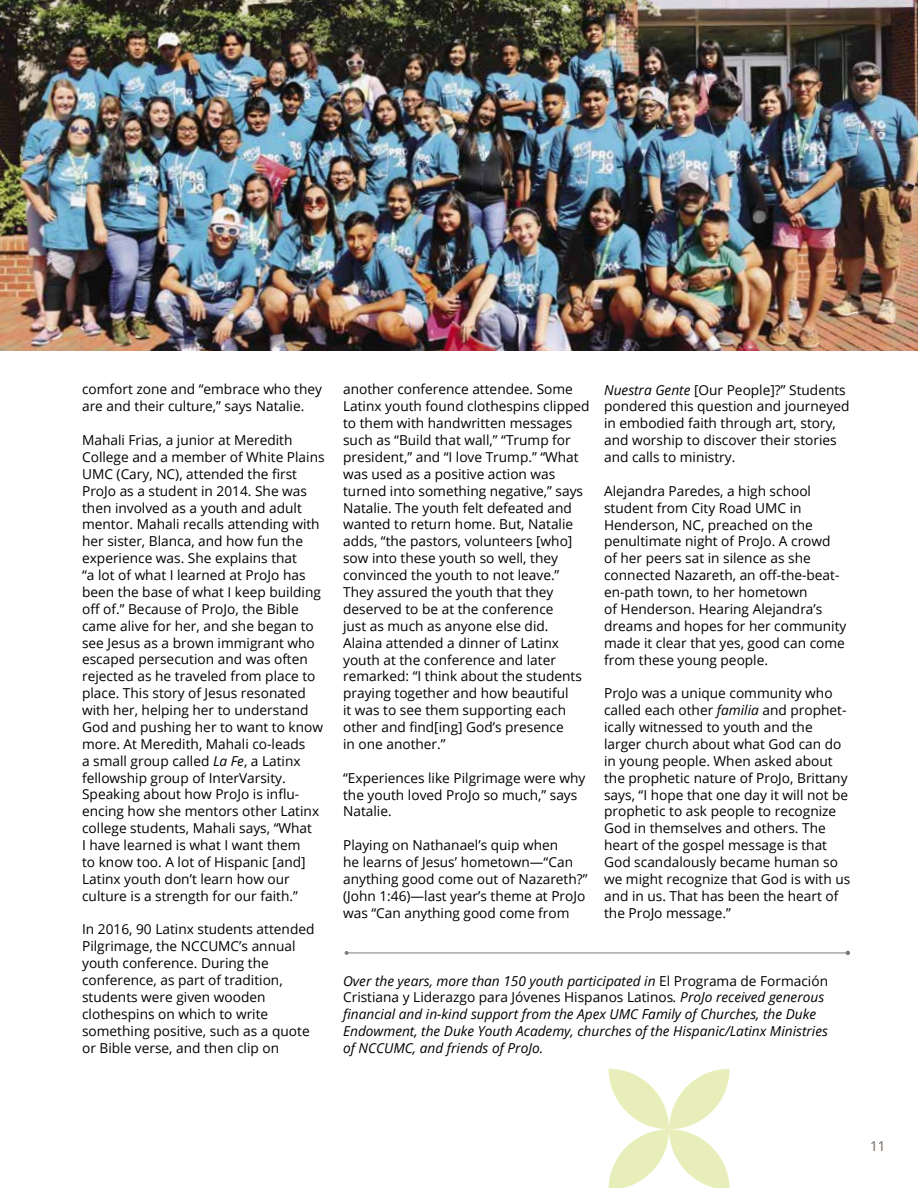
<style>
.page{position:relative;width:918px;height:1188px;background:#fff}
.page>*{position:absolute;margin:0;border:0;box-sizing:border-box;transform-origin:0 0}
.t1{font:13.65px/17px "Open Sans";color:#000}
.t2{font:italic 13.65px/17px "Open Sans";color:#000}
.t3{font:13.5px "Open Sans";color:#6d6156}
.s1{font-style:italic}
.s2{font-style:normal}
</style>
<div class="page">
<img style="left:0;top:0;width:918px;height:351px">
<hr style="left:347px;top:953px;width:501px;height:1px;background:#7d7d7d">
<svg style="left:345px;top:951px;width:4px;height:4px"></svg>
<svg style="left:846px;top:951px;width:4px;height:4px"></svg>
<svg style="left:609px;top:1069px;width:121px;height:119px"></svg>
<p class="t1" style="left:82px;top:381px;width:241px">comfort zone and “embrace who they are and their culture,” says Natalie.</p>
<p class="t1" style="left:82px;top:431px;width:244px">Mahali Frias, a junior at Meredith College and a member of White Plains UMC (Cary, NC), attended the first ProJo as a student in 2014. She was then involved as a youth and adult mentor. Mahali recalls attending with her sister, Blanca, and how fun the experience was. She explains that<br>“a lot of what I learned at ProJo has been the base of what I keep building off of.” Because of ProJo, the Bible came alive for her, and she began to see Jesus as a brown immigrant who escaped persecution and was often rejected as he traveled from place to place. This story of Jesus resonated with her, helping her to understand God and pushing her to want to know more. At Meredith, Mahali co-leads<br>a small group called <span class="s1">La Fe</span>, a Latinx fellowship group of InterVarsity.<br>Speaking about how ProJo is influ&shy;encing how she mentors other Latinx college students, Mahali says, “What<br>I have learned is what I want them<br>to know too. A lot of Hispanic [and] Latinx youth don’t learn how our culture is a strength for our faith.”</p>
<p class="t1" style="left:82px;top:921px;width:234px">In 2016, 90 Latinx students attended<br>Pilgrimage, the NCCUMC’s annual youth conference. During the conference, as part of tradition, students were given wooden clothespins on which to write something positive, such as a quote or Bible verse, and then clip on</p>
<p class="t1" style="left:343px;top:381px;width:248px">another conference attendee. Some Latinx youth found clothespins clipped to them with handwritten messages such as “Build that wall,” “Trump for president,” and “I love Trump.” “What was used as a positive action was turned into something negative,” says Natalie. The youth felt defeated and wanted to return home. But, Natalie adds, “the pastors, volunteers [who] sow into these youth so well, they convinced the youth to not leave.” They assured the youth that they deserved to be at the conference<br>just as much as anyone else did.<br>Alaina attended a dinner of Latinx youth at the conference and later remarked: “I think about the students praying together and how beautiful<br>it was to see them supporting each other and find[ing] God’s presence<br>in one another.”</p>
<p class="t1" style="left:343px;top:769px;width:244px">“Experiences like Pilgrimage were why the youth loved ProJo so much,” says<br>Natalie.</p>
<p class="t1" style="left:343px;top:836px;width:246px">Playing on Nathanael’s quip when<br>he learns of Jesus’ hometown—“Can anything good come out of Nazareth?” (John 1:46)—last year’s theme at ProJo was “Can anything good come from</p>
<p class="t1" style="left:604px;top:381px;width:247px"><span class="s1">Nuestra Gente</span> [Our People]?” Students pondered this question and journeyed in embodied faith through art, story, and worship to discover their stories and calls to ministry.</p>
<p class="t1" style="left:604px;top:482px;width:244px">Alejandra Paredes, a high school student from City Road UMC in<br>Henderson, NC, preached on the penultimate night of ProJo. A crowd of her peers sat in silence as she connected Nazareth, an off-the-beat&shy;en-path town, to her hometown<br>of Henderson. Hearing Alejandra’s dreams and hopes for her community made it clear that yes, good can come from these young people.</p>
<p class="t1" style="left:604px;top:685px;width:248px">ProJo was a unique community who called each other <span class="s1">familia</span> and prophet&shy;ically witnessed to youth and the larger church about what God can do in young people. When asked about the prophetic nature of ProJo, Brittany says, “I hope that one day it will not be prophetic to ask people to recognize God in themselves and others. The heart of the gospel message is that God scandalously became human so we might recognize that God is with us and in us. That has been the heart of the ProJo message.”</p>
<p class="t2" style="left:343px;top:972px;width:486px">Over the years, more than 150 youth participated in <span class="s2">El Programa de Formación Cristiana y Liderazgo para Jóvenes Hispanos Latinos</span>. ProJo received generous financial and in-kind support from the Apex UMC Family of Churches, the Duke Endowment, the Duke Youth Academy, churches of the Hispanic/Latinx Ministries of NCCUMC, and friends of ProJo.</p>
<p class="t3" style="left:870px;top:1137px;width:17px">11</p>
</div>
